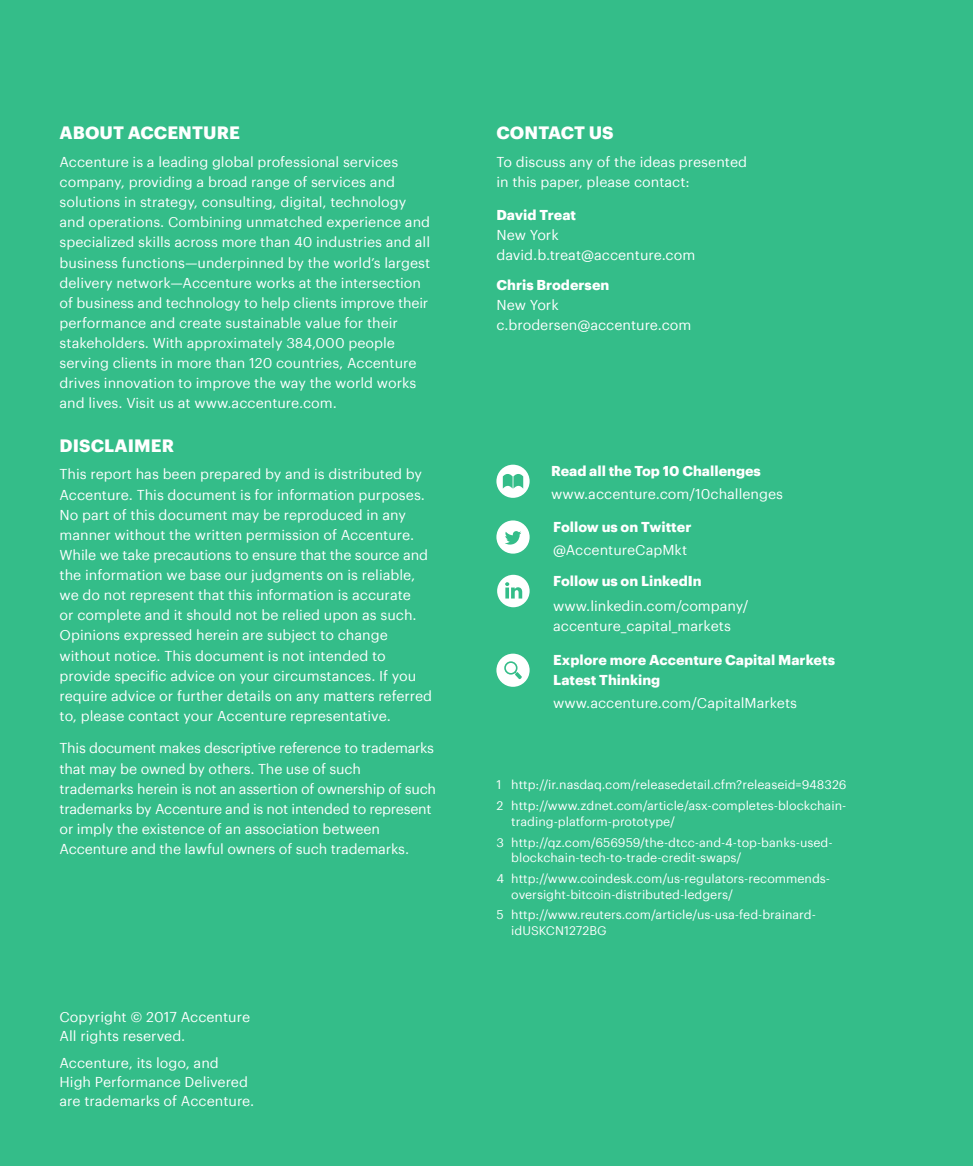
<style>
.page{position:relative;width:973px;height:1166px;background:#fff}
.page>*{position:absolute;margin:0;border:0;box-sizing:border-box;transform-origin:0 0}
.t1{font:700 17.5px "Graphik";letter-spacing:.005em;color:#fff}
.t2{font:14px/20.1px "Graphik";color:#fff}
.t3{font:14px/20.1px "Graphik";letter-spacing:-.02em;color:#fff}
.t4{font:700 14px/20.1px "Graphik";color:#fff}
.t5{font:12.25px/20.7px "Graphik";color:#fff}
</style>
<div class="page">
<div style="left:0;top:0;width:972px;height:1166px;background:#34bd89"></div>
<svg style="left:496px;top:654px;width:33px;height:33px"></svg>
<svg style="left:496px;top:520px;width:33px;height:34px"></svg>
<svg style="left:497px;top:575px;width:32px;height:32px"></svg>
<svg style="left:496px;top:465px;width:33px;height:33px"></svg>
<p class="t1" style="left:60px;top:119px;width:182px">ABOUT ACCENTURE</p>
<p class="t2" style="left:60px;top:151px;width:372px">Accenture is a leading global professional services company, providing a broad range of services and solutions in strategy, consulting, digital, technology and operations. Combining unmatched experience and specialized skills across more than 40 industries and all business functions—underpinned by the world’s largest delivery network—Accenture works at the intersection of business and technology to help clients improve their performance and create sustainable value for their stakeholders. With approximately 384,000 people serving clients in more than 120 countries, Accenture drives innovation to improve the way the world works and lives. Visit us at www.accenture.com.</p>
<p class="t1" style="left:60px;top:432px;width:116px">DISCLAIMER</p>
<p class="t2" style="left:60px;top:463px;width:374px">This report has been prepared by and is distributed by Accenture. This document is for information purposes.<br>No part of this document may be reproduced in any manner without the written permission of Accenture.<br>While we take precautions to ensure that the source and the information we base our judgments on is reliable, we do not represent that this information is accurate<br>or complete and it should not be relied upon as such.<br>Opinions expressed herein are subject to change without notice. This document is not intended to provide specific advice on your circumstances. If you require advice or further details on any matters referred to, please contact your Accenture representative.</p>
<p class="t3" style="left:60px;top:737px;width:378px">This document makes descriptive reference to trademarks that may be owned by others. The use of such trademarks herein is not an assertion of ownership of such trademarks by Accenture and is not intended to represent or imply the existence of an association between Accenture and the lawful owners of such trademarks.</p>
<p class="t2" style="left:60px;top:1006px;width:192px;line-height:19.2px">Copyright © 2017 Accenture<br>All rights reserved.</p>
<p class="t2" style="left:60px;top:1052px;width:196px;line-height:19.2px">Accenture, its logo, and<br>High Performance Delivered are trademarks of Accenture.</p>
<p class="t1" style="left:496px;top:119px;width:119px">CONTACT US</p>
<p class="t2" style="left:496px;top:151px;width:252px">To discuss any of the ideas presented in this paper, please contact:</p>
<p class="t4" style="left:496px;top:203px;width:81px">David Treat</p>
<p class="t2" style="left:496px;top:223px;width:200px">New York david.b.treat@accenture.com</p>
<p class="t4" style="left:496px;top:273px;width:114px">Chris Brodersen</p>
<p class="t2" style="left:496px;top:294px;width:196px">New York c.brodersen@accenture.com</p>
<p class="t4" style="left:551px;top:460px;width:211px">Read all the Top 10 Challenges</p>
<p class="t2" style="left:551px;top:483px;width:233px">www.accenture.com/10challenges</p>
<p class="t4" style="left:553px;top:515px;width:140px">Follow us on Twitter</p>
<p class="t2" style="left:553px;top:538px;width:135px">@AccentureCapMkt</p>
<p class="t4" style="left:553px;top:570px;width:150px">Follow us on LinkedIn</p>
<p class="t2" style="left:553px;top:595px;width:197px">www.linkedin.com/company/ accenture_capital_markets</p>
<p class="t4" style="left:553px;top:649px;width:283px">Explore more Accenture Capital Markets<br>Latest Thinking</p>
<p class="t2" style="left:553px;top:692px;width:245px">www.accenture.com/CapitalMarkets</p>
<p class="t5" style="left:496px;top:773px;width:351px">1 http://ir.nasdaq.com/releasedetail.cfm?releaseid=948326<br>2 http://www.zdnet.com/article/asx-completes-blockchain-</p>
<p class="t5" style="left:496px;top:810px;width:337px;text-indent:15px">trading-platform-prototype/<br>3 http://qz.com/656959/the-dtcc-and-4-top-banks-used-</p>
<p class="t5" style="left:496px;top:846px;width:335px;text-indent:15px">blockchain-tech-to-trade-credit-swaps/<br>4 http://www.coindesk.com/us-regulators-recommends-</p>
<p class="t5" style="left:496px;top:883px;width:321px;text-indent:15px">oversight-bitcoin-distributed-ledgers/<br>5 http://www.reuters.com/article/us-usa-fed-brainard-</p>
<p class="t5" style="left:511px;top:919px;width:97px">idUSKCN1272BG</p>
</div>
